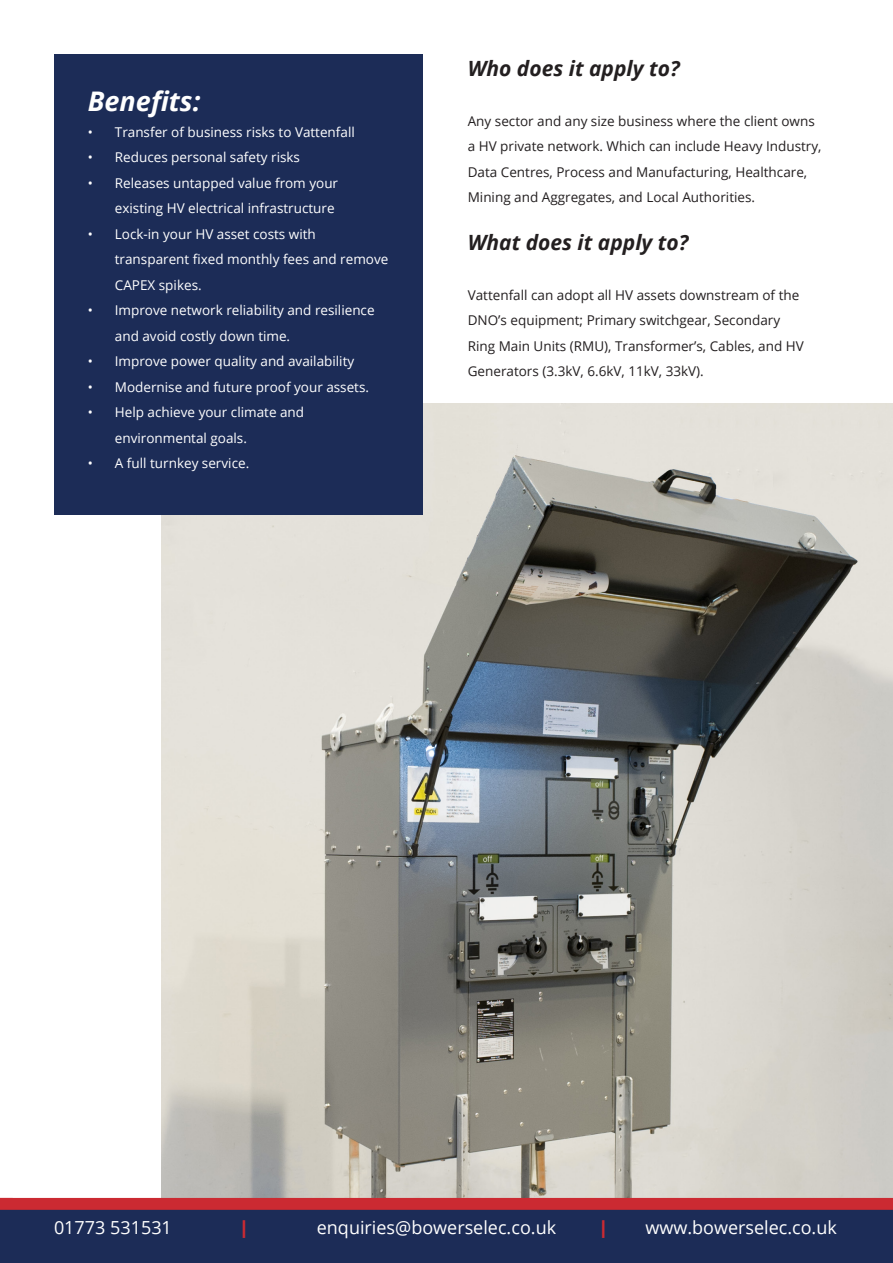
<style>
.page{position:relative;width:893px;height:1263px;background:#fff}
.page>*{position:absolute;margin:0;border:0;box-sizing:border-box;transform-origin:0 0}
.t1{font:italic 700 27px "Open Sans";color:#fff}
.t2{font:italic 700 21px "Open Sans";color:#231f20}
.t3{font:18px "Open Sans";color:#fff}
.t4{font:800 18px "Open Sans";color:#cb2a32}
.t5{font:800 18px "Open Sans";color:#cb2a32}
.t6{font:13.5px/25.5px "Open Sans";color:#fff}
.t7{font:13.5px/25.5px "Open Sans";color:#231f20}
</style>
<div class="page">
<img style="left:162px;top:404px;width:731px;height:794px">
<svg style="left:0;top:1198px;width:893px;height:12px"></svg>
<div style="left:0;top:1210px;width:893px;height:53px;background:#1c2c57"></div>
<div style="left:54px;top:54px;width:368px;height:460px;background:#1c2c57"></div>
<p class="t1" style="left:88px;top:82px;width:114px">Benefits:</p>
<p class="t6" style="left:88px;top:119px;width:268px">• Transfer of business risks to Vattenfall</p>
<p class="t6" style="left:88px;top:144px;width:214px">• Reduces personal safety risks</p>
<p class="t6" style="left:88px;top:170px;width:252px;text-align:right">• Releases untapped value from your existing HV electrical infrastructure</p>
<p class="t6" style="left:115px;top:221px;width:275px;text-indent:-27px">• Lock-in your HV asset costs with transparent fixed monthly fees and remove<br>CAPEX spikes.</p>
<p class="t6" style="left:115px;top:297px;width:261px;text-indent:-27px">• Improve network reliability and resilience and avoid costly down time.</p>
<p class="t6" style="left:88px;top:348px;width:268px">• Improve power quality and availability</p>
<p class="t6" style="left:88px;top:374px;width:283px">• Modernise and future proof your assets.</p>
<p class="t6" style="left:115px;top:399px;width:191px;text-indent:-27px">• Help achieve your climate and environmental goals.</p>
<p class="t6" style="left:88px;top:450px;width:163px">• A full turnkey service.</p>
<p class="t2" style="left:468px;top:54px;width:213px">Who does it apply to?</p>
<p class="t7" style="left:468px;top:108px;width:355px">Any sector and any size business where the client owns a HV private network. Which can include Heavy Industry, Data Centres, Process and Manufacturing, Healthcare, Mining and Aggregates, and Local Authorities.</p>
<p class="t2" style="left:468px;top:228px;width:222px">What does it apply to?</p>
<p class="t7" style="left:468px;top:282px;width:338px">Vattenfall can adopt all HV assets downstream of the DNO’s equipment; Primary switchgear, Secondary Ring Main Units (RMU), Transformer’s, Cables, and HV Generators (3.3kV, 6.6kV, 11kV, 33kV).</p>
<p class="t3" style="left:54px;top:1215px;width:119px">01773 531531</p>
<p class="t4" style="left:239px;top:1214px;width:11px">|</p>
<p class="t3" style="left:317px;top:1215px;width:241px">enquiries@bowerselec.co.uk</p>
<p class="t5" style="left:599px;top:1214px;width:11px">|</p>
<p class="t3" style="left:645px;top:1215px;width:193px">www.bowerselec.co.uk</p>
</div>
